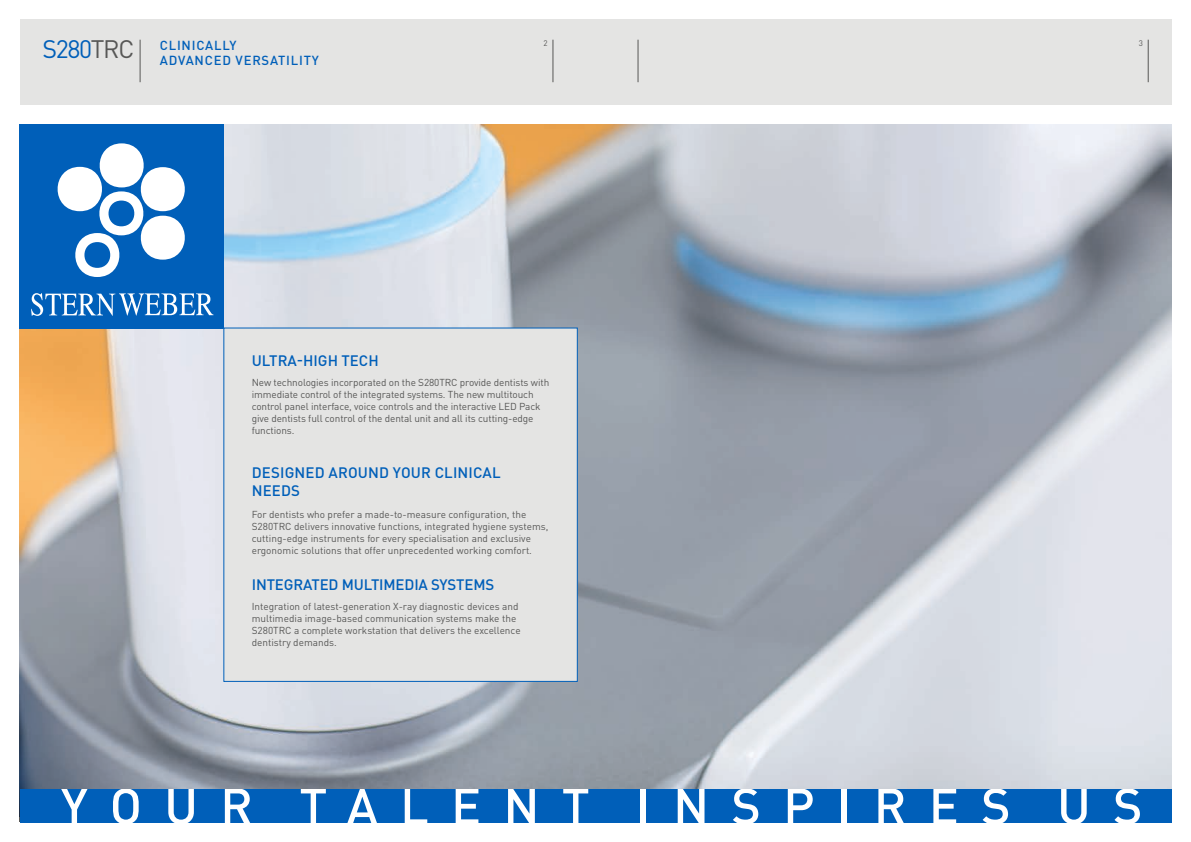
<style>
.page{position:relative;width:1191px;height:842px;background:#fff}
.page>*{position:absolute;margin:0;border:0;box-sizing:border-box;transform-origin:0 0}
.t1{font:500 50px "DIN Pro";letter-spacing:.445em;color:#fff}
.t2{font:500 15px/18px "DIN Pro";color:#005fb9}
.t3{font:500 13px "DIN Pro";letter-spacing:.06em;color:#005fb9}
.t4{font:10px/12px "DIN Pro";color:#575756}
.t5{font:8px "DIN Pro";color:#575756}
.s1{font-weight:400;font-size:25px}
.s2{font-weight:400;font-size:25px;color:#575756}
</style>
<div class="page">
<div style="left:20px;top:20px;width:1151px;height:85px;background:#e4e4e3"></div>
<hr style="left:553px;top:40px;width:1px;height:42px;background:#575756">
<hr style="left:1148px;top:40px;width:1px;height:42px;background:#575756">
<hr style="left:638px;top:40px;width:1px;height:42px;background:#575756">
<hr style="left:140px;top:40px;width:1px;height:42px;background:#575756">
<img style="left:20px;top:125px;width:1151px;height:664px">
<div style="left:20px;top:125px;width:204px;height:204px;background:#005fb9"></div>
<svg style="left:31px;top:293px;width:182px;height:23px"></svg>
<svg style="left:57px;top:143px;width:128px;height:134px"></svg>
<div style="left:223px;top:327px;width:355px;height:355px;background:#e4e4e3;border:1px solid #005fb9"></div>
<div style="left:20px;top:789px;width:1151px;height:33px;background:#005fb9"></div>
<h3 class="t3" style="left:43px;top:36px;width:195px"><span class="s1">S280</span><span class="s2">TRC</span> CLINICALLY</h3>
<p class="t5" style="left:543px;top:37px;width:6px">2</p>
<p class="t5" style="left:1138px;top:37px;width:6px">3</p>
<h3 class="t3" style="left:160px;top:52px;width:160px">ADVANCED VERSATILITY</h3>
<h2 class="t2" style="left:252px;top:351px;width:128px">ULTRA-HIGH TECH</h2>
<p class="t4" style="left:252px;top:376px;width:299px">New technologies incorporated on the S280TRC provide dentists with immediate control of the integrated systems. The new multitouch control panel interface, voice controls and the interactive LED Pack give dentists full control of the dental unit and all its cutting-edge functions.</p>
<h2 class="t2" style="left:252px;top:463px;width:250px">DESIGNED AROUND YOUR CLINICAL<br>NEEDS</h2>
<p class="t4" style="left:252px;top:507px;width:298px">For dentists who prefer a made-to-measure configuration, the S280TRC delivers innovative functions, integrated hygiene systems, cutting-edge instruments for every specialisation and exclusive ergonomic solutions that offer unprecedented working comfort.</p>
<h2 class="t2" style="left:252px;top:575px;width:244px">INTEGRATED MULTIMEDIA SYSTEMS</h2>
<p class="t4" style="left:252px;top:600px;width:270px">Integration of latest-generation X-ray diagnostic devices and multimedia image-based communication systems make the S280TRC a complete workstation that delivers the excellence dentistry demands.</p>
<h1 class="t1" style="left:61px;top:772px;width:1083px">YOUR TALENT INSPIRES US</h1>
</div>
